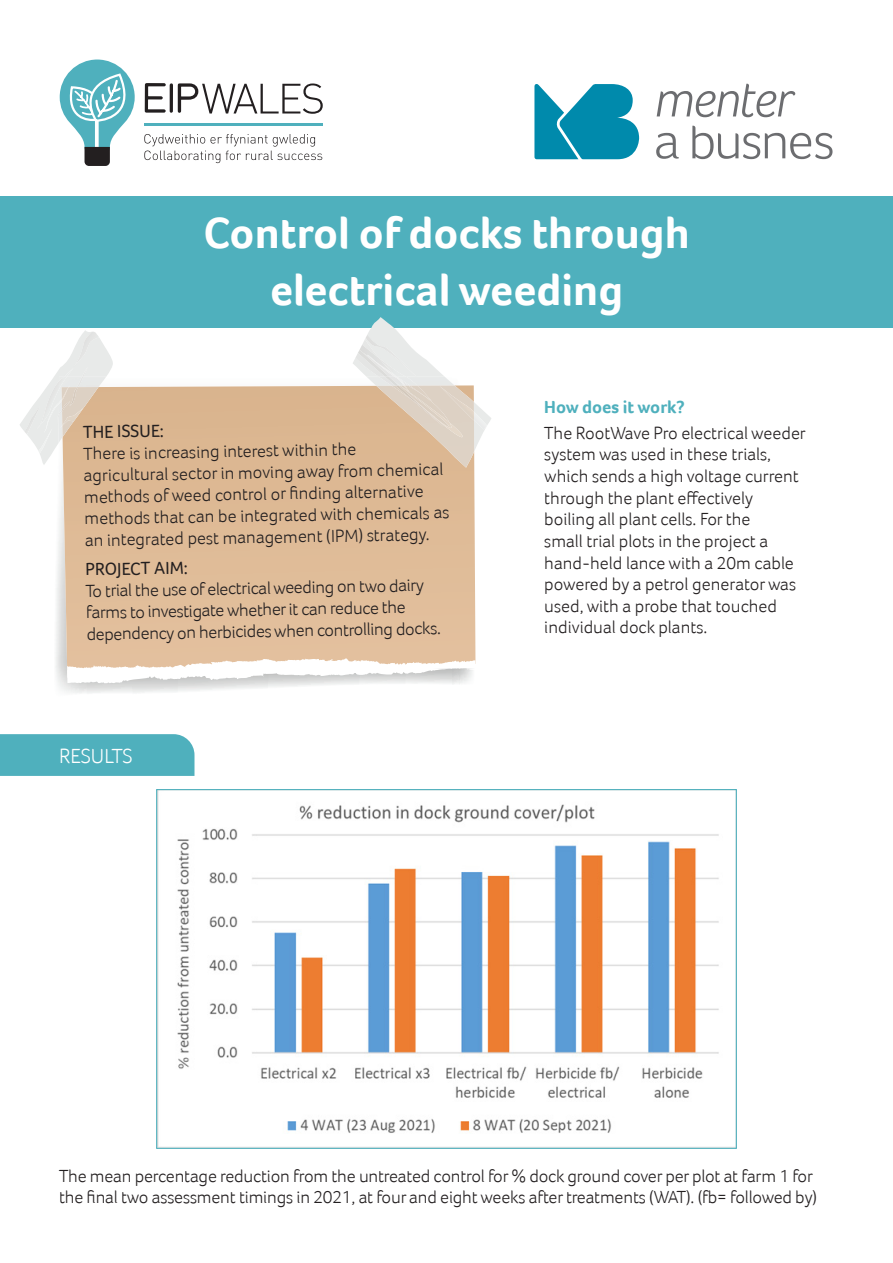
<style>
.page{position:relative;width:893px;height:1263px;background:#fff}
.page>*{position:absolute;margin:0;border:0;box-sizing:border-box;transform-origin:0 0}
.t1{font:700 44.85px "Foco";color:#fff}
.t2{font:300 21px "Foco";color:#fff}
.t3{font:300 18px/21.6px "Foco";color:#231f20}
.t4{font:700 18px "Foco";color:#4fb0bd}
.s1{font-weight:400}
</style>
<div class="page">
<div style="left:0;top:734px;width:194px;height:42px;background:#4fb0bd"></div>
<div style="left:0;top:196px;width:893px;height:131px;background:#4fb0bd"></div>
<div style="left:63px;top:385px;width:412px;height:288px;background:#dfbb97"></div>
<svg style="left:67px;top:658px;width:409px;height:26px"></svg>
<svg style="left:20px;top:330px;width:93px;height:135px"></svg>
<img style="left:62px;top:408px;width:22px;height:18px">
<svg style="left:353px;top:317px;width:138px;height:151px"></svg>
<img style="left:439px;top:386px;width:35px;height:34px">
<img style="left:158px;top:791px;width:561px;height:356px">
<svg style="left:60px;top:60px;width:75px;height:106px"></svg>
<svg style="left:145px;top:83px;width:21px;height:30px"></svg>
<hr style="left:170px;top:83px;width:3px;height:30px;background:#231f20;border-radius:2px">
<svg style="left:178px;top:83px;width:145px;height:31px"></svg>
<svg style="left:144px;top:134px;width:178px;height:29px"></svg>
<hr style="left:144px;top:123px;width:179px;height:2px;background:#4fb0bd">
<svg style="left:534px;top:84px;width:105px;height:75px"></svg>
<svg style="left:657px;top:84px;width:138px;height:33px"></svg>
<svg style="left:656px;top:133px;width:23px;height:26px"></svg>
<svg style="left:692px;top:126px;width:140px;height:33px"></svg>
<p class="t1" style="left:204px;top:203px;width:488px">Control of docks through</p>
<p class="t1" style="left:270px;top:260px;width:355px">electrical weeding</p>
<p class="t3" style="left:83px;top:421px;width:366px;rotate:-1deg"><span class="s1">THE ISSUE:<br></span>There is increasing interest within the<br>agricultural sector in moving away from chemical methods of weed control or fi nding alternative methods that can be integrated with chemicals as an integrated pest management (IPM) strategy.</p>
<p class="t3" style="left:85px;top:558px;width:356px;rotate:-1deg"><span class="s1">PROJECT AIM:<br></span>To trial the use of electrical weeding on two dairy farms to investigate whether it can reduce the dependency on herbicides when controlling docks.</p>
<p class="t2" style="left:59px;top:743px;width:75px">RESULTS</p>
<p class="t4" style="left:544px;top:395px;width:142px">How does it work?</p>
<p class="t3" style="left:544px;top:422px;width:263px">The RootWave Pro electrical weeder system was used in these trials, which sends a high voltage current through the plant effectively boiling all plant cells. For the<br>small trial plots in the project a hand-held lance with a 20m cable powered by a petrol generator was used, with a probe that touched individual dock plants.</p>
<p class="t3" style="left:59px;top:1165px;width:760px">The mean percentage reduction from the untreated control for % dock ground cover per plot at farm 1 for the final two assessment timings in 2021, at four and eight weeks after treatments (WAT). (fb= followed by)</p>
</div>
